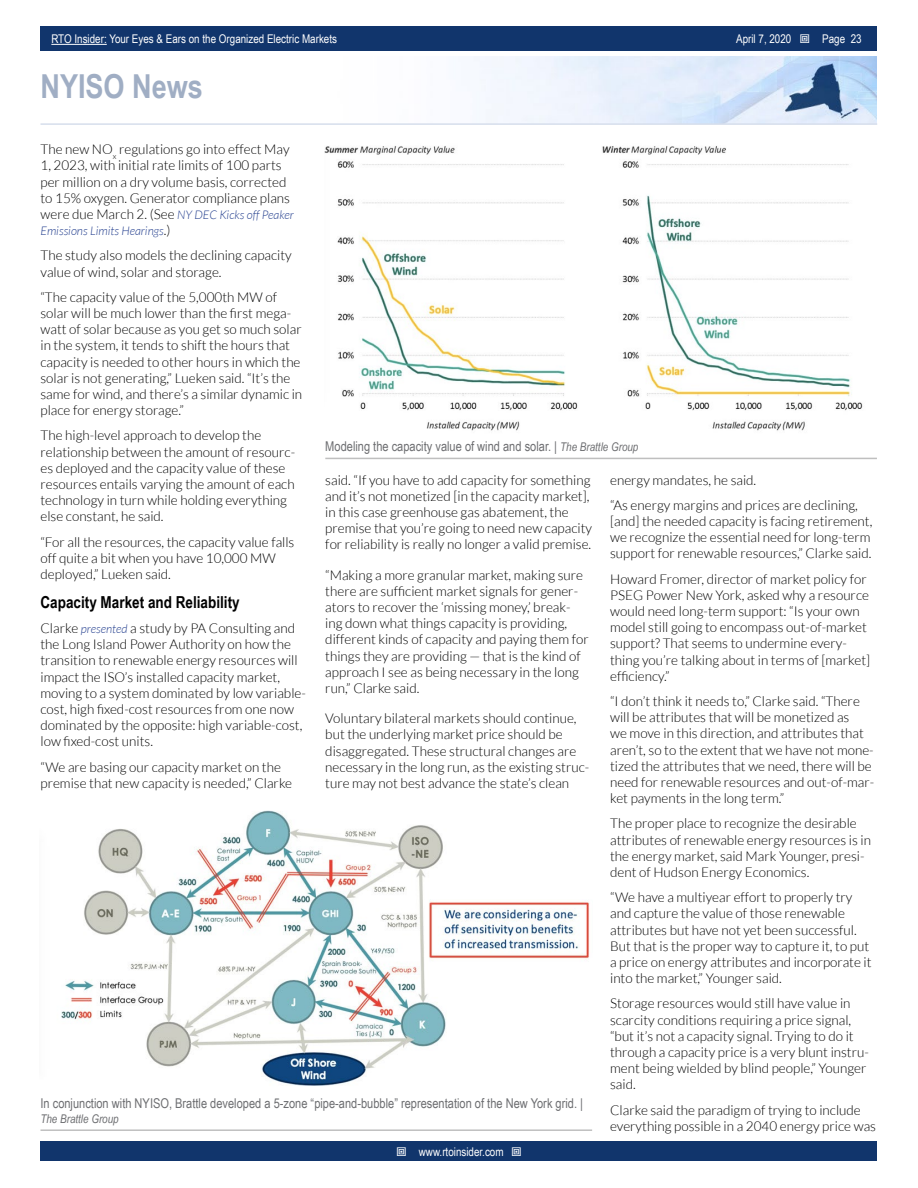
<style>
.page{position:relative;width:918px;height:1188px;background:#fff}
.page>*{position:absolute;margin:0;border:0;box-sizing:border-box;transform-origin:0 0}
.t1{font:700 33px "Arial Narrow";color:#a0aec4}
.t2{font:700 16.5px "Arial Narrow";color:#000}
.t3{font:300 13.5px/16.2px "Lato";color:#000}
.t4{font:13.5px "Arial Narrow";color:#6d6e71}
.t5{font:12px "Arial Narrow";color:#fff}
.t6{font:italic 300 12px/16.2px "Lato";color:#25408f}
.t7{font:italic 12px "Arial Narrow";color:#6d6e71}
.s1{font-style:normal;font-size:13.5px;color:#000}
.s2{font-style:italic;font-size:12px;color:#25408f}
.s3{font-style:italic;font-size:12px}
</style>
<div class="page">
<div style="left:41px;top:1142px;width:836px;height:19px;background:#11356c"></div>
<div style="left:41px;top:27px;width:836px;height:24px;background:#11356c"></div>
<hr style="left:51px;top:44px;width:56px;height:1px;background:#fff">
<img style="left:474px;top:56px;width:403px;height:67px">
<hr style="left:40px;top:123px;width:837px;height:2px;background:#d6deec">
<hr style="left:40px;top:1129px;width:552px;height:2px;background:#bfbfbf">
<img style="left:61px;top:810px;width:528px;height:276px">
<hr style="left:325px;top:458px;width:552px;height:1px;background:#bfbfbf">
<img style="left:325px;top:146px;width:538px;height:285px">
<p class="t5" style="left:51px;top:30px;width:287px">RTO Insider: Your Eyes &amp; Ears on the Organized Electric Markets</p>
<p class="t5" style="left:736px;top:30px;width:57px">April 7, 2020</p>
<p class="t5" style="left:822px;top:30px;width:41px">Page 23</p>
<h1 class="t1" style="left:40px;top:61px;width:164px">NYISO News</h1>
<p class="t3" style="left:40px;top:141px;width:251px">The new NO<sub>x</sub> regulations go into effect May 1, 2023, with initial rate limits of 100 parts per million on a dry volume basis, corrected to 15% oxygen. Generator compliance plans</p>
<p class="t6" style="left:41px;top:207px;width:255px"><span class="s1">were due March 2. (See</span> NY DEC Kicks off Peaker<br>Emissions Limits Hearings<span class="s1">.)</span></p>
<p class="t3" style="left:40px;top:248px;width:253px">The study also models the declining capacity value of wind, solar and storage.</p>
<p class="t3" style="left:40px;top:289px;width:263px">“The capacity value of the 5,000th MW of solar will be much lower than the first mega&shy;watt of solar because as you get so much solar in the system, it tends to shift the hours that capacity is needed to other hours in which the solar is not generating,” Lueken said. “It’s the same for wind, and there’s a similar dynamic in place for energy storage.”</p>
<p class="t3" style="left:40px;top:428px;width:256px">The high-level approach to develop the relationship between the amount of resourc&shy;es deployed and the capacity value of these resources entails varying the amount of each technology in turn while holding everything else constant, he said.</p>
<p class="t3" style="left:40px;top:534px;width:255px">“For all the resources, the capacity value falls off quite a bit when you have 10,000 MW deployed,” Lueken said.</p>
<p class="t2" style="left:40px;top:590px;width:201px">Capacity Market and Reliability</p>
<p class="t3" style="left:40px;top:620px;width:267px">Clarke <span class="s2">presented</span> a study by PA Consulting and the Long Island Power Authority on how the transition to renewable energy resources will impact the ISO’s installed capacity market, moving to a system dominated by low variable&shy;cost, high fixed-cost resources from one now dominated by the opposite: high variable-cost, low fixed-cost units.</p>
<p class="t3" style="left:41px;top:759px;width:253px">“We are basing our capacity market on the premise that new capacity is needed,” Clarke</p>
<p class="t4" style="left:325px;top:436px;width:315px">Modeling the capacity value of wind and solar. | <span class="s3">The Brattle Group</span></p>
<p class="t3" style="left:325px;top:472px;width:268px">said. “If you have to add capacity for something and it’s not monetized [in the capacity market], in this case greenhouse gas abatement, the premise that you’re going to need new capacity for reliability is really no longer a valid premise.</p>
<p class="t3" style="left:325px;top:567px;width:265px">“Making a more granular market, making sure there are sufficient market signals for gener&shy;ators to recover the ‘missing money,’ break&shy;ing down what things capacity is providing, different kinds of capacity and paying them for things they are providing — that is the kind of approach I see as being necessary in the long run,” Clarke said.</p>
<p class="t3" style="left:325px;top:710px;width:266px">Voluntary bilateral markets should continue, but the underlying market price should be disaggregated. These structural changes are necessary in the long run, as the existing struc&shy;ture may not best advance the state’s clean</p>
<p class="t3" style="left:610px;top:467px;width:249px;line-height:25.2px">energy mandates, he said.<br>“As energy margins and prices are declining,</p>
<p class="t3" style="left:610px;top:513px;width:264px">[and] the needed capacity is facing retirement, we recognize the essential need for long-term support for renewable resources,” Clarke said.</p>
<p class="t3" style="left:610px;top:571px;width:262px">Howard Fromer, director of market policy for PSEG Power New York, asked why a resource would need long-term support: “Is your own model still going to encompass out-of-market support? That seems to undermine every&shy;thing you’re talking about in terms of [market] efficiency.”</p>
<p class="t3" style="left:610px;top:693px;width:266px">“I don’t think it needs to,” Clarke said. “There will be attributes that will be monetized as<br>we move in this direction, and attributes that aren’t, so to the extent that we have not mone&shy;tized the attributes that we need, there will be need for renewable resources and out-of-mar&shy;ket payments in the long term.”</p>
<p class="t3" style="left:610px;top:816px;width:262px">The proper place to recognize the desirable attributes of renewable energy resources is in the energy market, said Mark Younger, presi&shy;dent of Hudson Energy Economics.</p>
<p class="t3" style="left:610px;top:889px;width:263px">“We have a multiyear effort to properly try and capture the value of those renewable attributes but have not yet been successful.<br>But that is the proper way to capture it, to put a price on energy attributes and incorporate it into the market,” Younger said.</p>
<p class="t3" style="left:610px;top:996px;width:260px">Storage resources would still have value in scarcity conditions requiring a price signal, “but it’s not a capacity signal. Trying to do it through a capacity price is a very blunt instru&shy;ment being wielded by blind people,” Younger said.</p>
<p class="t3" style="left:610px;top:1102px;width:267px">Clarke said the paradigm of trying to include everything possible in a 2040 energy price was</p>
<p class="t4" style="left:40px;top:1094px;width:544px">In conjunction with NYISO, Brattle developed a 5-zone “pipe-and-bubble” representation of the New York grid. |</p>
<p class="t7" style="left:40px;top:1110px;width:80px">The Brattle Group</p>
<p class="t5" style="left:419px;top:1143px;width:86px">www.rtoinsider.com</p>
</div>
